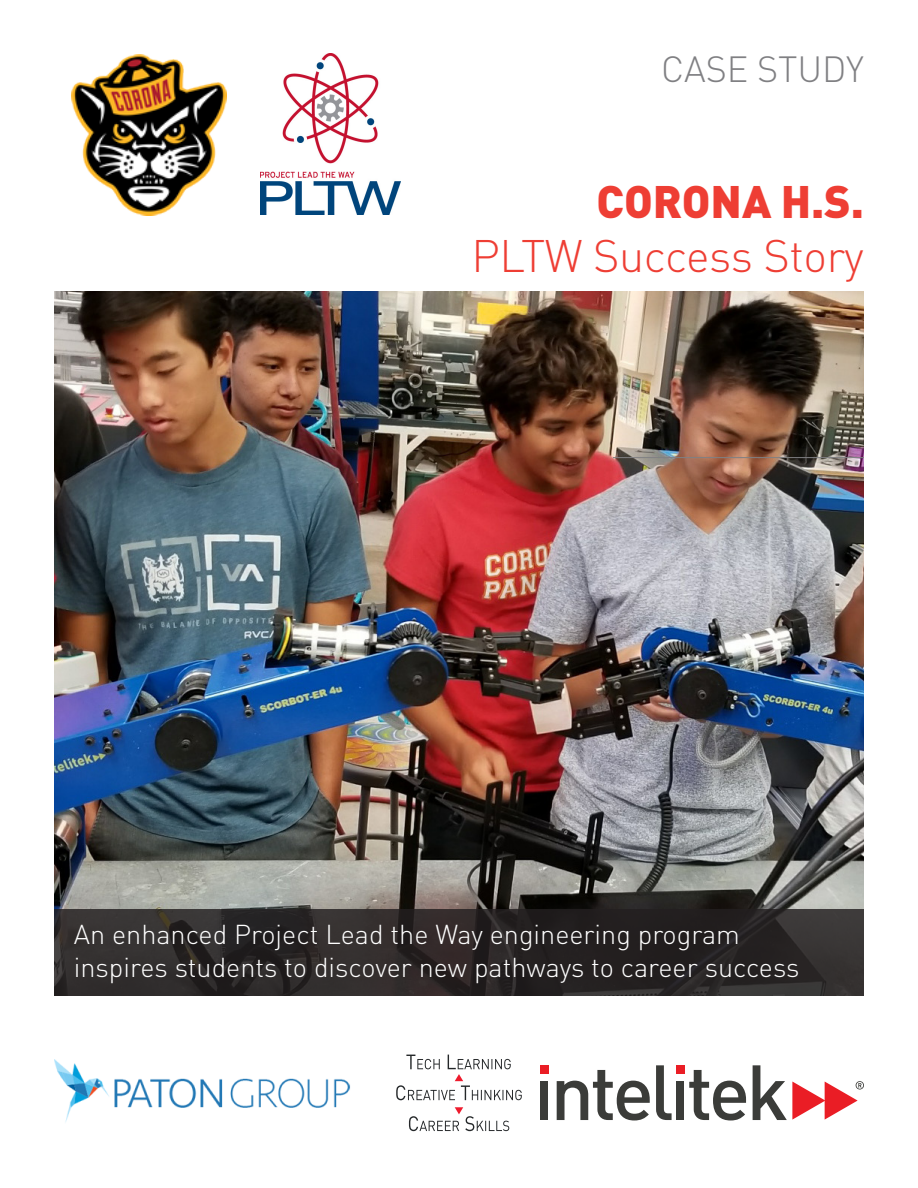
<style>
.page{position:relative;width:918px;height:1188px;background:#fff}
.page>*{position:absolute;margin:0;border:0;box-sizing:border-box;transform-origin:0 0}
.t1{font:300 45px "DINOT";letter-spacing:-.01em;color:#ee3e34}
.t2{font:900 45px "DINOT";color:#ee3e34}
.t3{font:300 36px "DINOT";color:#808083}
.t4{font:300 27px/32.4px "DINOT";color:#fff}
</style>
<div class="page">
<img style="left:54px;top:292px;width:810px;height:617px">
<hr style="left:613px;top:457px;width:251px;height:1px;background:#808083">
<svg style="left:54px;top:909px;width:810px;height:87px;background:#2c2828"></svg>
<img style="left:71px;top:54px;width:156px;height:162px">
<div style="left:540px;top:1081px;width:8px;height:39px;background:#3b3c39"></div>
<svg style="left:557px;top:1070px;width:93px;height:50px"></svg>
<svg style="left:656px;top:1065px;width:16px;height:55px"></svg>
<div style="left:676px;top:1081px;width:8px;height:39px;background:#3b3c39"></div>
<svg style="left:689px;top:1070px;width:57px;height:50px"></svg>
<svg style="left:753px;top:1065px;width:111px;height:55px"></svg>
<div style="left:540px;top:1065px;width:8px;height:9px;background:#ea1d25"></div>
<div style="left:676px;top:1065px;width:8px;height:9px;background:#ea1d25"></div>
<img style="left:261px;top:54px;width:140px;height:160px">
<img style="left:54px;top:1059px;width:297px;height:64px">
<svg style="left:396px;top:1055px;width:126px;height:45px"></svg>
<svg style="left:409px;top:1107px;width:100px;height:24px"></svg>
<p class="t3" style="left:661px;top:46px;width:204px">CASE STUDY</p>
<p class="t2" style="left:596px;top:171px;width:269px">CORONA H.S.</p>
<p class="t1" style="left:471px;top:228px;width:394px">PLTW Success Story</p>
<p class="t4" style="left:74px;top:918px;width:727px">An enhanced Project Lead the Way engineering program inspires students to discover new pathways to career success</p>
</div>
